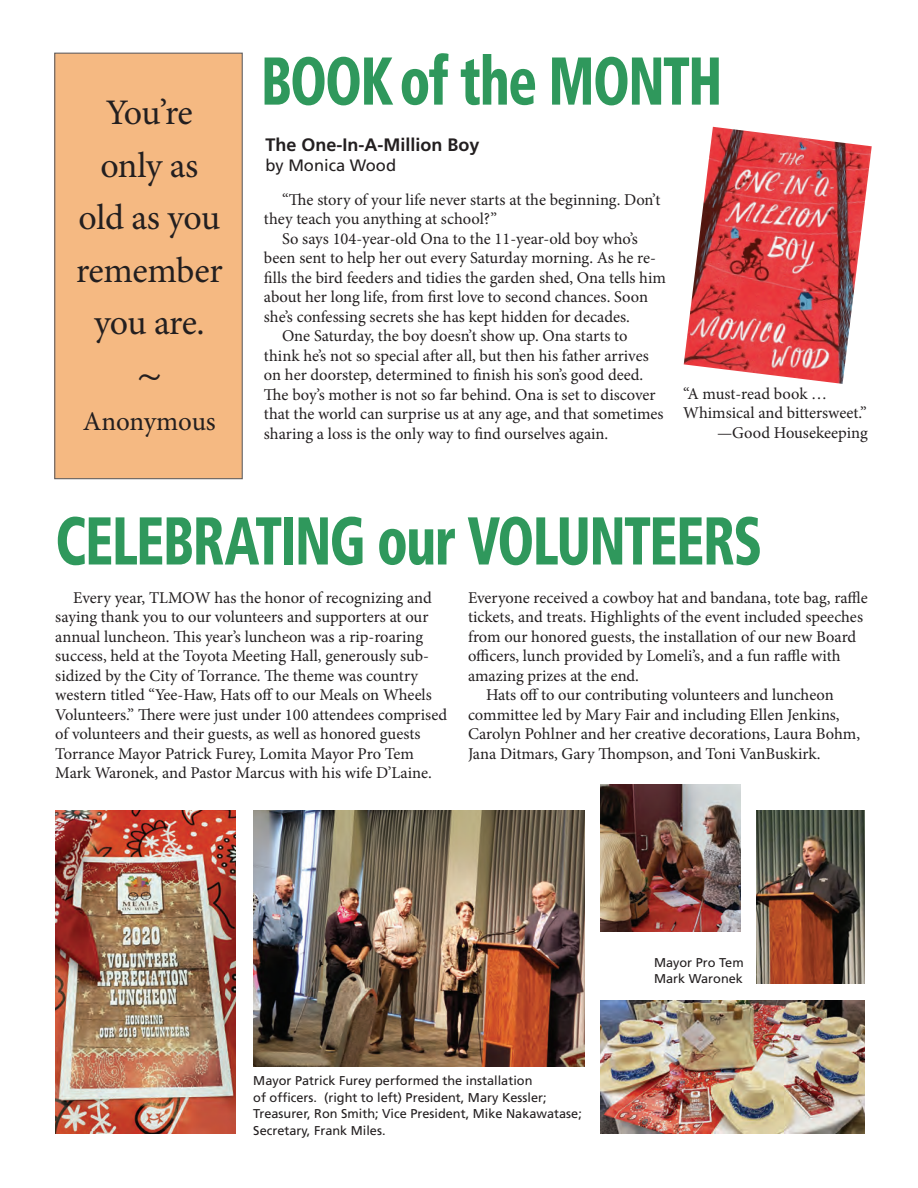
<style>
.page{position:relative;width:918px;height:1188px;background:#fff}
.page>*{position:absolute;margin:0;border:0;box-sizing:border-box;transform-origin:0 0}
.t1{font:900 condensed 67.5px "Frutiger";letter-spacing:-.03em;color:#2f985c;scale:.8 1}
.t2{font:45px "Minion Pro";color:#231f20}
.t3{font:36px/52.5px "Minion Pro";letter-spacing:-.02em;color:#231f20;text-align:center}
.t4{font:27px "Minion Pro";letter-spacing:-.005em;color:#231f20}
.t5{font:700 18px "Frutiger";color:#231f20}
.t6{font:16.5px/19.5px "Minion Pro";letter-spacing:-.005em;color:#231f20}
.t7{font:16.5px "Frutiger";color:#231f20}
.t8{font:12.75px/16.5px "Frutiger";color:#231f20}
</style>
<div class="page">
<img style="left:684px;top:127px;width:188px;height:257px">
<div style="left:55px;top:53px;width:187px;height:426px;background:#f5b982"></div>
<img style="left:756px;top:810px;width:108px;height:174px">
<img style="left:601px;top:1001px;width:264px;height:132px">
<img style="left:55px;top:810px;width:181px;height:324px">
<img style="left:253px;top:810px;width:332px;height:256px">
<img style="left:601px;top:784px;width:139px;height:148px">
<h3 class="t3" style="left:76px;top:87px;width:148px">You’re only as old as you remember you are.</h3>
<h2 class="t2" style="left:136px;top:344px;width:28px">~</h2>
<h3 class="t4" style="left:83px;top:403px;width:134px">Anonymous</h3>
<h1 class="t1" style="left:261px;top:41px;width:578px">BOOK of the MONTH</h1>
<p class="t5" style="left:266px;top:134px;width:216px">The One-In-A-Million Boy</p>
<p class="t7" style="left:266px;top:155px;width:132px">by Monica Wood</p>
<p class="t6" style="left:264px;top:190px;width:398px;text-indent:18px">“The story of your life never starts at the beginning. Don’t they teach you anything at school?”</p>
<p class="t6" style="left:282px;top:229px;width:357px">So says 104-year-old Ona to the 11-year-old boy who’s</p>
<p class="t6" style="left:264px;top:248px;width:394px">been sent to help her out every Saturday morning. As he re-</p>
<p class="t6" style="left:264px;top:268px;width:404px">fills the bird feeders and tidies the garden shed, Ona tells him</p>
<p class="t6" style="left:264px;top:287px;width:386px">about her long life, from first love to second chances. Soon</p>
<p class="t6" style="left:264px;top:307px;width:367px">she’s confessing secrets she has kept hidden for decades.</p>
<p class="t6" style="left:282px;top:326px;width:347px">One Saturday, the boy doesn’t show up. Ona starts to</p>
<p class="t6" style="left:264px;top:346px;width:386px">think he’s not so special after all, but then his father arrives</p>
<p class="t6" style="left:264px;top:365px;width:381px">on her doorstep, determined to finish his son’s good deed.</p>
<p class="t6" style="left:264px;top:385px;width:393px">The boy’s mother is not so far behind. Ona is set to discover</p>
<p class="t6" style="left:264px;top:404px;width:401px">that the world can surprise us at any age, and that sometimes</p>
<p class="t6" style="left:264px;top:424px;width:346px">sharing a loss is the only way to find ourselves again.</p>
<p class="t6" style="left:683px;top:384px;width:146px">“A must-read book …</p>
<p class="t6" style="left:683px;top:404px;width:185px">Whimsical and bittersweet.”</p>
<p class="t6" style="left:717px;top:423px;width:152px">—Good Housekeeping</p>
<h1 class="t1" style="left:55px;top:500px;width:885px">CELEBRATING our VOLUNTEERS</h1>
<p class="t6" style="left:55px;top:588px;width:393px;text-indent:18px">Every year, TLMOW has the honor of recognizing and saying thank you to our volunteers and supporters at our annual luncheon. This year’s luncheon was a rip-roaring success, held at the Toyota Meeting Hall, generously sub&shy;sidized by the City of Torrance. The theme was country western titled “Yee-Haw, Hats off to our Meals on Wheels Volunteers.” There were just under 100 attendees comprised of volunteers and their guests, as well as honored guests Torrance Mayor Patrick Furey, Lomita Mayor Pro Tem Mark Waronek, and Pastor Marcus with his wife D’Laine.</p>
<p class="t6" style="left:468px;top:588px;width:401px">Everyone received a cowboy hat and bandana, tote bag, raffle</p>
<p class="t6" style="left:468px;top:608px;width:397px">tickets, and treats. Highlights of the event included speeches</p>
<p class="t6" style="left:468px;top:627px;width:390px">from our honored guests, the installation of our new Board</p>
<p class="t6" style="left:468px;top:647px;width:374px">officers, lunch provided by Lomeli’s, and a fun raffle with</p>
<p class="t6" style="left:468px;top:666px;width:173px">amazing prizes at the end.</p>
<p class="t6" style="left:486px;top:686px;width:349px">Hats off to our contributing volunteers and luncheon</p>
<p class="t6" style="left:468px;top:705px;width:373px">committee led by Mary Fair and including Ellen Jenkins,</p>
<p class="t6" style="left:468px;top:725px;width:394px">Carolyn Pohlner and her creative decorations, Laura Bohm,</p>
<p class="t6" style="left:468px;top:744px;width:354px">Jana Ditmars, Gary Thompson, and Toni VanBuskirk.</p>
<p class="t8" style="left:654px;top:954px;width:91px">Mayor Pro Tem<br>Mark Waronek</p>
<p class="t8" style="left:253px;top:1072px;width:330px">Mayor Patrick Furey performed the installation<br>of officers. (right to left) President, Mary Kessler; Treasurer, Ron Smith; Vice President, Mike Nakawatase; Secretary, Frank Miles.</p>
</div>
